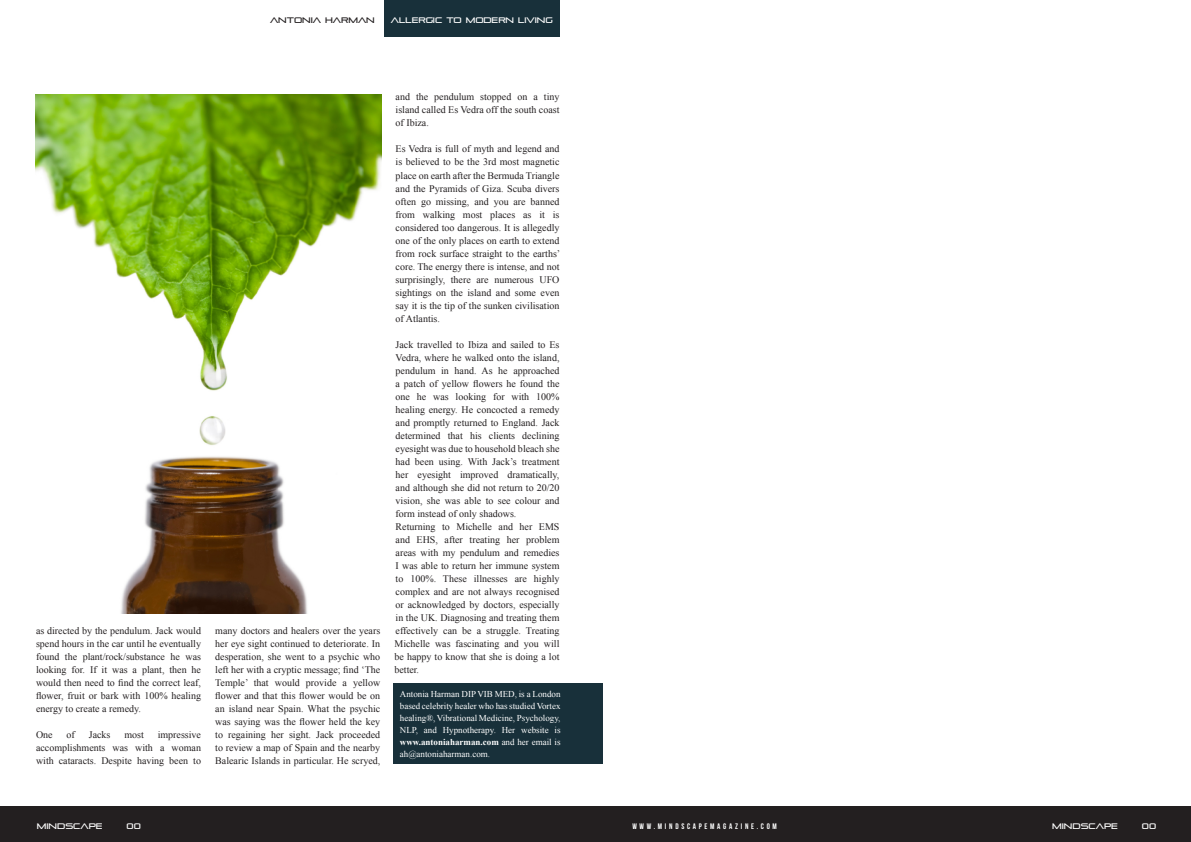
<style>
.page{position:relative;width:1191px;height:842px;background:#fff}
.page>*{position:absolute;margin:0;border:0;box-sizing:border-box;transform-origin:0 0}
.t1{font:10px/13px "Times New Roman";color:#231f20;text-align:justify}
.t2{font:9px/12px "Times New Roman";color:#fff;text-align:justify}
.t3{font:8px "Pirulen";color:#fff}
.t4{font:8px "Bebas Neue";letter-spacing:.34em;color:#fff}
.t5{font:8px "Pirulen";color:#231f20}
.s1{font-weight:700}
</style>
<div class="page">
<div style="left:0;top:806px;width:1191px;height:36px;background:#231f20"></div>
<div style="left:393px;top:683px;width:209px;height:80px;background:#18303a"></div>
<img style="left:35px;top:95px;width:346px;height:518px">
<div style="left:384px;top:0;width:175px;height:36px;background:#18303a"></div>
<p class="t5" style="left:270px;top:15px;width:106px">ANTONIA HARMAN</p>
<p class="t3" style="left:391px;top:15px;width:164px">ALLERGIC TO MODERN LIVING</p>
<p class="t1" style="left:36px;top:624px;width:166px">as directed by the pendulum. Jack would spend hours in the car until he eventually found the plant/rock/substance he was looking for. If it was a plant, then he would then need to find the correct leaf, flower, fruit or bark with 100% healing energy to create a remedy.</p>
<p class="t1" style="left:36px;top:728px;width:18px">One</p>
<p class="t1" style="left:67px;top:728px;width:10px">of</p>
<p class="t1" style="left:89px;top:728px;width:23px">Jacks</p>
<p class="t1" style="left:124px;top:728px;width:21px">most</p>
<p class="t1" style="left:36px;top:728px;width:166px;text-indent:122px">impressive accomplishments was with a woman with cataracts. Despite having been to</p>
<p class="t1" style="left:215px;top:624px;width:166px">many doctors and healers over the years her eye sight continued to deteriorate. In desperation, she went to a psychic who left her with a cryptic message; find ‘The Temple’ that would provide a yellow flower and that this flower would be on an island near Spain. What the psychic was saying was the flower held the key to regaining her sight. Jack proceeded to review a map of Spain and the nearby Balearic Islands in particular. He scryed,</p>
<p class="t1" style="left:395px;top:90px;width:165px">and the pendulum stopped on a tiny island called Es Vedra off the south coast of Ibiza.</p>
<p class="t1" style="left:395px;top:142px;width:166px">Es Vedra is full of myth and legend and is believed to be the 3rd most magnetic place on earth after the Bermuda Triangle and the Pyramids of Giza. Scuba divers often go missing, and you are banned from walking most places as it is considered too dangerous. It is allegedly one of the only places on earth to extend from rock surface straight to the earths’ core. The energy there is intense, and not surprisingly, there are numerous UFO sightings on the island and some even say it is the tip of the sunken civilisation of Atlantis.</p>
<p class="t1" style="left:395px;top:337px;width:165px">Jack travelled to Ibiza and sailed to Es Vedra, where he walked onto the island, pendulum in hand. As he approached a patch of yellow flowers he found the one he was looking for with 100% healing energy. He concocted a remedy and promptly returned to England. Jack determined that his clients declining eyesight was due to household bleach she had been using. With Jack’s treatment her eyesight improved dramatically, and although she did not return to 20/20 vision, she was able to see colour and form instead of only shadows.</p>
<p class="t1" style="left:394px;top:519px;width:166px">Returning to Michelle and her EMS and EHS, after treating her problem areas with my pendulum and remedies I was able to return her immune system to 100%. These illnesses are highly complex and are not always recognised or acknowledged by doctors, especially in the UK. Diagnosing and treating them effectively can be a struggle. Treating Michelle was fascinating and you will be happy to know that she is doing a lot better.</p>
<p class="t2" style="left:400px;top:688px;width:162px">Antonia Harman DIP VIB MED, is a London based celebrity healer who has studied Vortex healing®, Vibrational Medicine, Psychology, NLP, and Hypnotherapy. Her website is <span class="s1">www.antoniaharman.com</span> and her email is ah@antoniaharman.com.</p>
<p class="t3" style="left:37px;top:821px;width:67px">MINDSCAPE</p>
<p class="t3" style="left:127px;top:821px;width:16px">00</p>
<p class="t4" style="left:632px;top:822px;width:146px">WWW.MINDSCAPEMAGAZINE.COM</p>
<p class="t3" style="left:1052px;top:821px;width:67px">MINDSCAPE</p>
<p class="t3" style="left:1141px;top:821px;width:16px">00</p>
</div>
